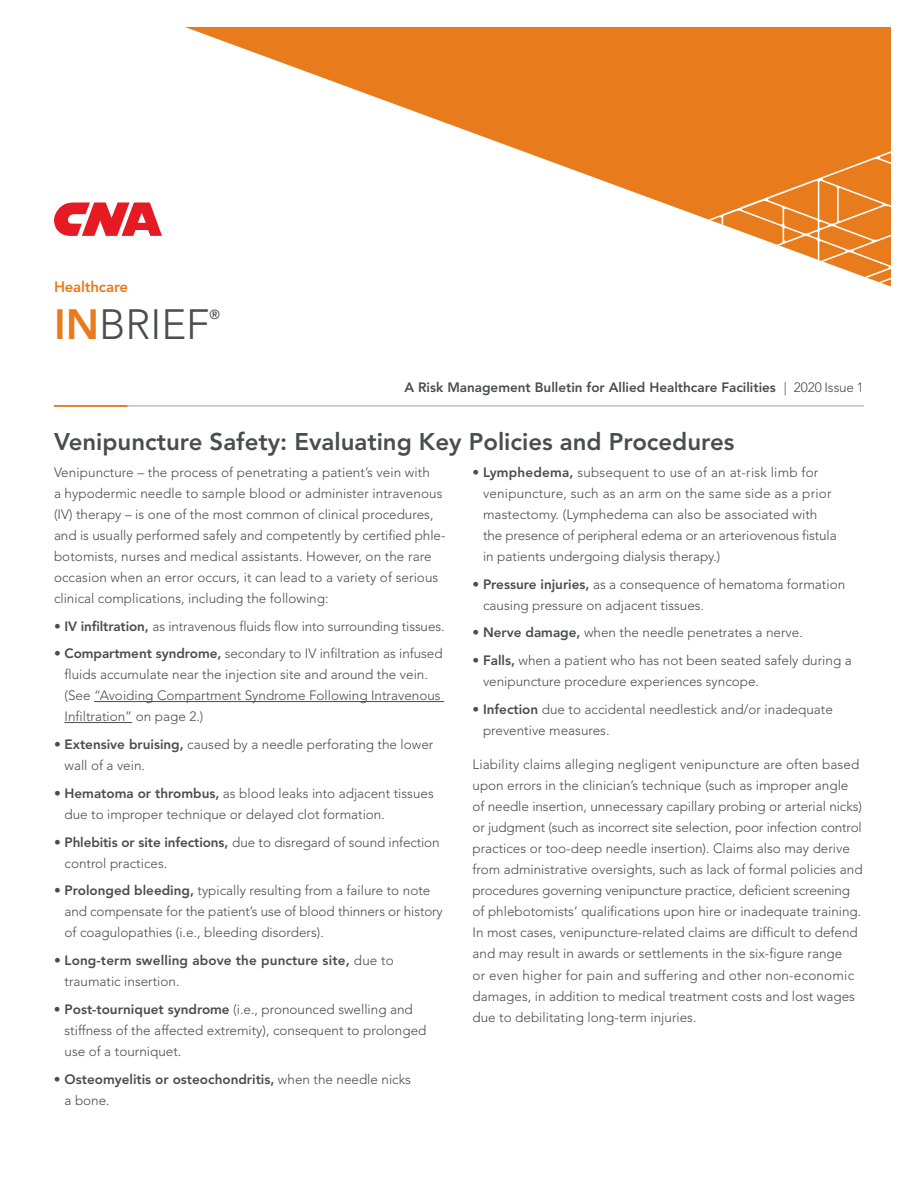
<style>
.page{position:relative;width:918px;height:1188px;background:#fff}
.page>*{position:absolute;margin:0;border:0;box-sizing:border-box;transform-origin:0 0}
.t1{font:300 42px "Avenir";color:#4b4c4d}
.t2{font:800 24px "Avenir";color:#4b4c4d}
.t3{font:800 15px "Avenir";letter-spacing:-.015em;color:#e87c1d}
.t4{font:300 13.5px/21px "Avenir";color:#4b4c4d}
.t5{font:800 13.5px/21px "Avenir";color:#4b4c4d}
.t6{font:500 13.05px "Avenir";color:#4b4c4d}
.s1{font-weight:800;color:#e87c1d}
.s2{font-weight:300}
.s3{font-weight:800}
</style>
<div class="page">
<hr style="left:54px;top:406px;width:810px;height:1px;background:#a0a1a5">
<hr style="left:54px;top:405px;width:73px;height:2px;background:#e87c1d">
<svg style="left:54px;top:202px;width:108px;height:34px"></svg>
<svg style="left:185px;top:27px;width:706px;height:96px;fill:#e87c1d"></svg>
<svg style="left:446px;top:93px;width:445px;height:194px"></svg>
<hr style="left:94px;top:701px;width:350px;height:1px;background:#4b4c4d">
<hr style="left:65px;top:722px;width:67px;height:1px;background:#4b4c4d">
<p class="t3" style="left:54px;top:278px;width:76px">Healthcare</p>
<h1 class="t1" style="left:54px;top:300px;width:157px"><span class="s1">IN</span>BRIEF</h1>
<p class="t6" style="left:210px;top:307px;width:12px">®</p>
<p class="t5" style="left:404px;top:376px;width:461px">A Risk Management Bulletin for Allied Healthcare Facilities <span class="s2">| 2020 Issue 1</span></p>
<h2 class="t2" style="left:54px;top:427px;width:682px">Venipuncture Safety: Evaluating Key Policies and Procedures</h2>
<p class="t4" style="left:54px;top:462px;width:393px">Venipuncture – the process of penetrating a patient’s vein with<br>a hypodermic needle to sample blood or administer intravenous (IV) therapy – is one of the most common of clinical procedures, and is usually performed safely and competently by certified phle&shy;botomists, nurses and medical assistants. However, on the rare occasion when an error occurs, it can lead to a variety of serious clinical complications, including the following:</p>
<p class="t4" style="left:54px;top:615px;width:392px">• <span class="s3">IV infiltration,</span> as intravenous fluids flow into surrounding tissues.</p>
<p class="t4" style="left:65px;top:643px;width:380px;text-indent:-11px">• <span class="s3">Compartment syndrome,</span> secondary to IV infiltration as infused fluids accumulate near the injection site and around the vein. (See “Avoiding Compartment Syndrome Following Intravenous Infiltration” on page 2.)</p>
<p class="t4" style="left:65px;top:734px;width:370px;text-indent:-11px">• <span class="s3">Extensive bruising,</span> caused by a needle perforating the lower wall of a vein.</p>
<p class="t4" style="left:65px;top:783px;width:371px;text-indent:-11px">• <span class="s3">Hematoma or thrombus,</span> as blood leaks into adjacent tissues due to improper technique or delayed clot formation.</p>
<p class="t4" style="left:65px;top:831px;width:377px;text-indent:-11px">• <span class="s3">Phlebitis or site infections,</span> due to disregard of sound infection control practices.</p>
<p class="t4" style="left:65px;top:880px;width:380px;text-indent:-11px">• <span class="s3">Prolonged bleeding,</span> typically resulting from a failure to note and compensate for the patient’s use of blood thinners or history of coagulopathies (i.e., bleeding disorders).</p>
<p class="t5" style="left:65px;top:950px;width:331px;text-indent:-11px"><span class="s2">•</span> Long-term swelling above the puncture site, <span class="s2">due to traumatic insertion.</span></p>
<p class="t4" style="left:65px;top:999px;width:363px;text-indent:-11px">• <span class="s3">Post-tourniquet syndrome</span> (i.e., pronounced swelling and stiffness of the affected extremity), consequent to prolonged use of a tourniquet.</p>
<p class="t5" style="left:65px;top:1068px;width:348px;text-indent:-11px"><span class="s2">•</span> Osteomyelitis or osteochondritis, <span class="s2">when the needle nicks a bone.</span></p>
<p class="t4" style="left:483px;top:462px;width:355px;text-indent:-11px">• <span class="s3">Lymphedema,</span> subsequent to use of an at-risk limb for venipuncture, such as an arm on the same side as a prior mastectomy. (Lymphedema can also be associated with the presence of peripheral edema or an arteriovenous fistula in patients undergoing dialysis therapy.)</p>
<p class="t4" style="left:483px;top:574px;width:364px;text-indent:-11px">• <span class="s3">Pressure injuries,</span> as a consequence of hematoma formation causing pressure on adjacent tissues.</p>
<p class="t4" style="left:472px;top:622px;width:332px">• <span class="s3">Nerve damage,</span> when the needle penetrates a nerve.</p>
<p class="t4" style="left:483px;top:650px;width:370px;text-indent:-11px">• <span class="s3">Falls,</span> when a patient who has not been seated safely during a venipuncture procedure experiences syncope.</p>
<p class="t4" style="left:483px;top:699px;width:351px;text-indent:-11px">• <span class="s3">Infection</span> due to accidental needlestick and/or inadequate preventive measures.</p>
<p class="t4" style="left:472px;top:754px;width:392px">Liability claims alleging negligent venipuncture are often based upon errors in the clinician’s technique (such as improper angle of needle insertion, unnecessary capillary probing or arterial nicks) or judgment (such as incorrect site selection, poor infection control practices or too-deep needle insertion). Claims also may derive from administrative oversights, such as lack of formal policies and procedures governing venipuncture practice, deficient screening of phlebotomists’ qualifications upon hire or inadequate training.<br>In most cases, venipuncture-related claims are difficult to defend and may result in awards or settlements in the six-figure range<br>or even higher for pain and suffering and other non-economic damages, in addition to medical treatment costs and lost wages due to debilitating long-term injuries.</p>
</div>
